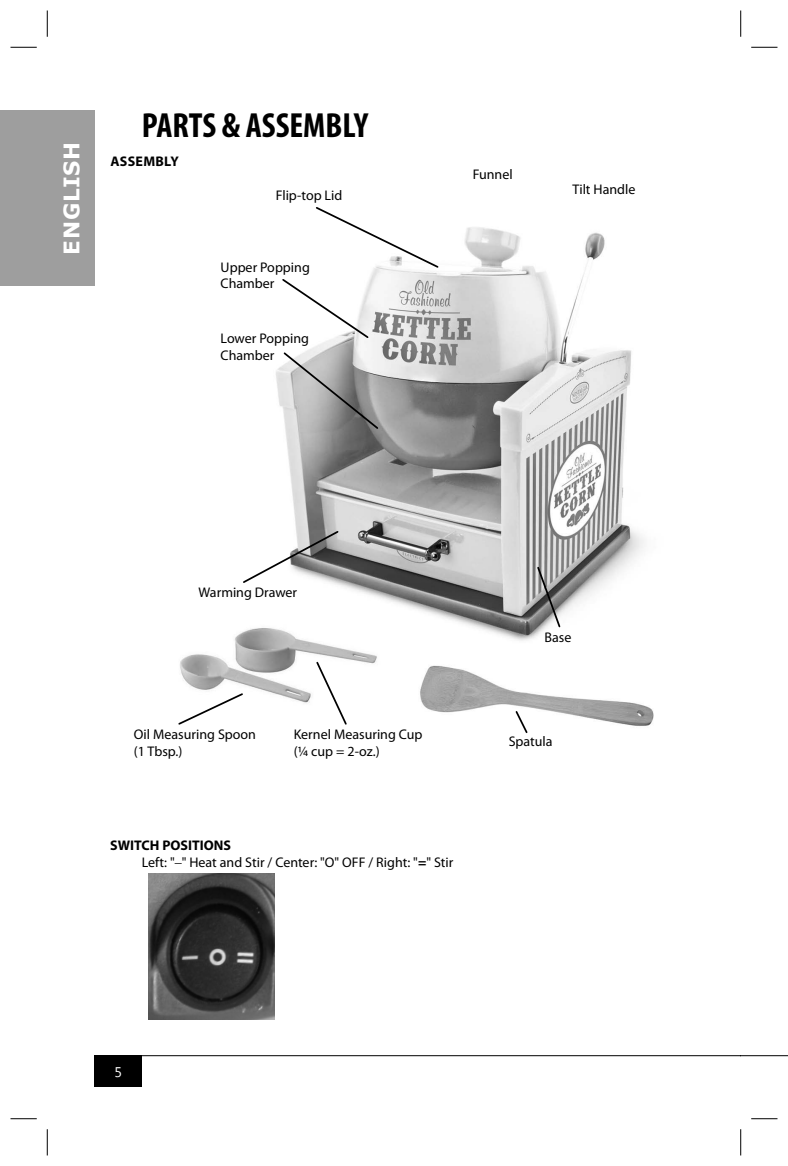
<style>
.page{position:relative;width:788px;height:1166px;background:#fff}
.page>*{position:absolute;margin:0;border:0;box-sizing:border-box;transform-origin:0 0}
.Chapter_Header{font:700 condensed 35px "Myriad Pro";color:#000}
.t1{font:700 21.35px "Verdana";letter-spacing:.03em;color:#fff}
.Captions___Subheads{font:14px/16.8px "Myriad Pro";color:#000}
.Captions___Subheads-2{font:700 14px "Myriad Pro";color:#000}
.Captions___Subheads-3{font:700 14px "Myriad Pro";letter-spacing:.02em;color:#000}
.t2{font:14px "Segoe UI";color:#fff}
.s1{font-weight:700}
</style>
<div class="page">
<div style="left:0;top:110px;width:94px;height:176px;background:#9e9e9e"></div>
<hr style="left:94px;top:1055px;width:646px;height:1px;background:#000">
<div style="left:94px;top:1055px;width:48px;height:32px;background:#000"></div>
<hr style="left:740px;top:1055px;width:48px;height:1px;background:#000">
<img style="left:180px;top:227px;width:474px;height:499px">
<svg style="left:536px;top:565px;width:25px;height:63px;background:#8f8f8f"></svg>
<svg style="left:590px;top:227px;width:26px;height:22px"></svg>
<svg style="left:314px;top:207px;width:126px;height:62px"></svg>
<svg style="left:477px;top:227px;width:16px;height:8px"></svg>
<svg style="left:241px;top:529px;width:99px;height:55px"></svg>
<svg style="left:178px;top:692px;width:66px;height:34px"></svg>
<svg style="left:315px;top:660px;width:33px;height:66px"></svg>
<svg style="left:514px;top:709px;width:15px;height:24px"></svg>
<svg style="left:281px;top:277px;width:89px;height:62px"></svg>
<svg style="left:282px;top:351px;width:98px;height:79px;background:#aeaeae"></svg>
<img style="left:149px;top:873px;width:126px;height:146px">
<svg style="left:10px;top:47px;width:27px;height:1px"></svg>
<svg style="left:751px;top:47px;width:26px;height:1px"></svg>
<svg style="left:10px;top:1118px;width:27px;height:1px"></svg>
<svg style="left:751px;top:1118px;width:26px;height:1px"></svg>
<svg style="left:47px;top:10px;width:1px;height:27px"></svg>
<svg style="left:47px;top:1129px;width:1px;height:26px"></svg>
<svg style="left:740px;top:10px;width:1px;height:27px"></svg>
<svg style="left:740px;top:1129px;width:1px;height:26px"></svg>
<h2 class="t1" style="left:57px;top:254px;width:114px;rotate:-90deg">ENGLISH</h2>
<p class="Chapter_Header" style="left:142px;top:103px;width:228px">PARTS &amp; ASSEMBLY</p>
<p class="Captions___Subheads-3" style="left:110px;top:152px;width:70px">ASSEMBLY</p>
<p class="Captions___Subheads" style="left:276px;top:187px;width:68px">Flip-top Lid</p>
<p class="Captions___Subheads" style="left:221px;top:258px;width:91px">Upper Popping<br>Chamber</p>
<p class="Captions___Subheads" style="left:221px;top:330px;width:90px">Lower Popping<br>Chamber</p>
<p class="Captions___Subheads" style="left:472px;top:165px;width:41px">Funnel</p>
<p class="Captions___Subheads" style="left:572px;top:181px;width:64px">Tilt Handle</p>
<p class="Captions___Subheads" style="left:198px;top:583px;width:100px">Warming Drawer</p>
<p class="Captions___Subheads" style="left:544px;top:628px;width:28px">Base</p>
<p class="Captions___Subheads" style="left:134px;top:725px;width:124px">Oil Measuring Spoon (1 Tbsp.)</p>
<p class="Captions___Subheads" style="left:294px;top:725px;width:130px">Kernel Measuring Cup (¼ cup = 2-oz.)</p>
<p class="Captions___Subheads" style="left:508px;top:732px;width:45px">Spatula</p>
<p class="Captions___Subheads-2" style="left:110px;top:836px;width:122px">SWITCH POSITIONS</p>
<p class="Captions___Subheads" style="left:142px;top:853px;width:313px">Left: "<sup>_</sup>" Heat and Stir / Center: "O" OFF / Right: "<span class="s1">=</span>" Stir</p>
<p class="t2" style="left:114px;top:1061px;width:9px">5</p>
</div>
